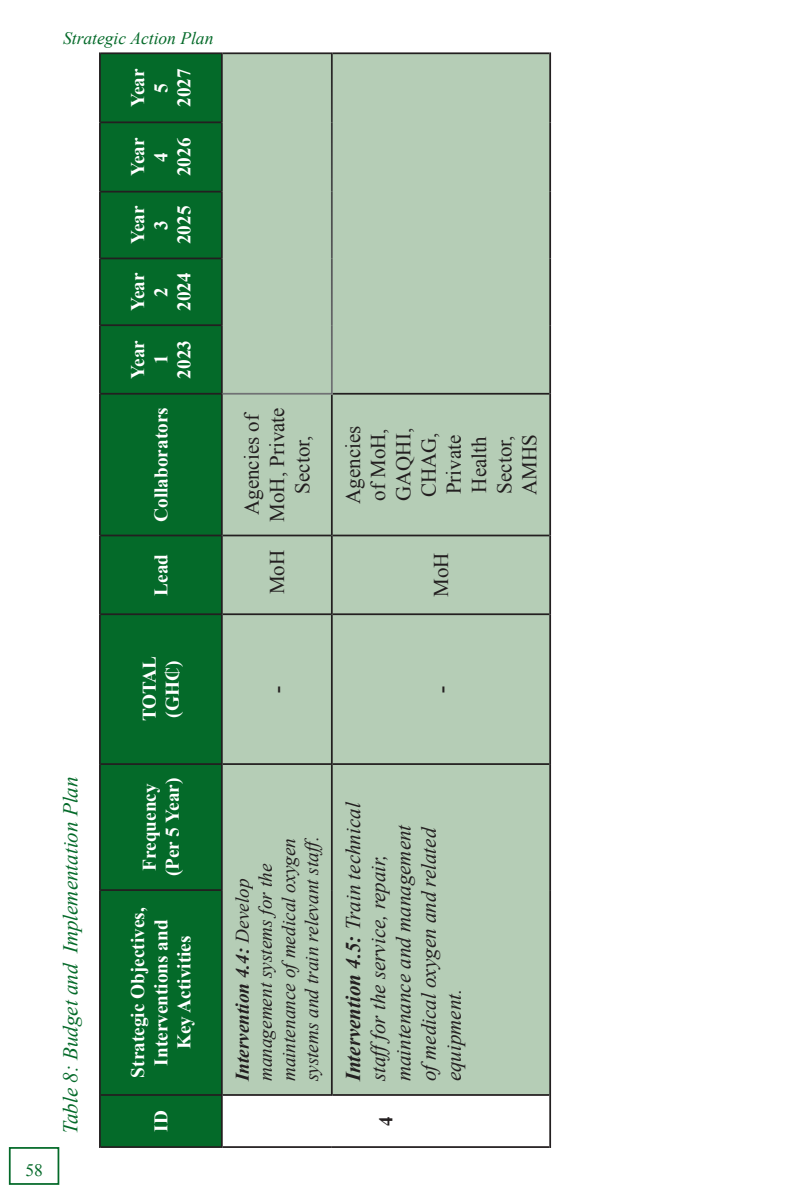
<style>
.page{position:relative;width:807px;height:1197px;background:#fff}
.page>*{position:absolute;margin:0;border:0;box-sizing:border-box;transform-origin:0 0}
.Body{font:italic 21px/25.2px "Times New Roman";color:#231f20}
.Body-2{font:21px/25.2px "Times New Roman";color:#231f20;text-align:center}
.Labels{font:italic 21px "Times New Roman";color:#046a29}
.Body-3{font:700 21px "Times New Roman";color:#231f20}
.Body-4{font:700 19.25px/23.1px "Times New Roman";color:#fff;text-align:center}
.Body-5{font:italic 19.25px/23.1px "Times New Roman";color:#231f20}
.Body-6{font:700 19.25px "Times New Roman";color:#231f20}
.t1{font:italic 17.5px "Times New Roman";color:#046a29}
.t2{font:17.5px "Times New Roman";color:#046a29}
.s1{font-weight:700}
</style>
<div class="page">
<div style="left:9px;top:1147px;width:50px;height:38px;border:2px solid #046a29"></div>
<div style="left:101px;top:54px;width:120px;height:1092px;background:#046a29"></div>
<div style="left:223px;top:54px;width:326px;height:1040px;background:#b5cdb6"></div>
<hr style="left:99px;top:1095px;width:2px;height:53px;background:#231f20">
<hr style="left:101px;top:1146px;width:120px;height:2px;background:#231f20">
<hr style="left:99px;top:890px;width:2px;height:205px;background:#231f20">
<hr style="left:101px;top:1094px;width:120px;height:2px;background:#231f20">
<hr style="left:99px;top:764px;width:2px;height:126px;background:#231f20">
<hr style="left:101px;top:889px;width:120px;height:2px;background:#231f20">
<hr style="left:99px;top:614px;width:2px;height:150px;background:#231f20">
<hr style="left:101px;top:763px;width:120px;height:2px;background:#231f20">
<hr style="left:99px;top:536px;width:2px;height:78px;background:#231f20">
<hr style="left:101px;top:613px;width:120px;height:2px;background:#231f20">
<hr style="left:99px;top:394px;width:2px;height:142px;background:#231f20">
<hr style="left:101px;top:535px;width:120px;height:1px;background:#231f20">
<hr style="left:99px;top:325px;width:2px;height:69px;background:#231f20">
<hr style="left:101px;top:393px;width:120px;height:2px;background:#231f20">
<hr style="left:99px;top:258px;width:2px;height:67px;background:#231f20">
<hr style="left:101px;top:324px;width:120px;height:2px;background:#231f20">
<hr style="left:99px;top:192px;width:2px;height:66px;background:#231f20">
<hr style="left:101px;top:258px;width:120px;height:1px;background:#231f20">
<hr style="left:99px;top:122px;width:2px;height:70px;background:#231f20">
<hr style="left:101px;top:191px;width:120px;height:2px;background:#231f20">
<hr style="left:99px;top:52px;width:2px;height:70px;background:#231f20">
<hr style="left:101px;top:121px;width:120px;height:2px;background:#231f20">
<hr style="left:101px;top:52px;width:120px;height:2px;background:#231f20">
<hr style="left:221px;top:1095px;width:2px;height:53px;background:#231f20">
<hr style="left:223px;top:1146px;width:109px;height:2px;background:#231f20">
<hr style="left:221px;top:890px;width:2px;height:205px;background:#231f20">
<hr style="left:223px;top:1094px;width:108px;height:2px;background:#231f20">
<hr style="left:221px;top:764px;width:2px;height:126px;background:#231f20">
<hr style="left:221px;top:614px;width:2px;height:150px;background:#231f20">
<hr style="left:223px;top:763px;width:108px;height:2px;background:#231f20">
<hr style="left:221px;top:536px;width:2px;height:78px;background:#231f20">
<hr style="left:223px;top:613px;width:108px;height:2px;background:#231f20">
<hr style="left:221px;top:394px;width:2px;height:142px;background:#231f20">
<hr style="left:223px;top:535px;width:108px;height:1px;background:#231f20">
<hr style="left:221px;top:325px;width:2px;height:69px;background:#231f20">
<hr style="left:221px;top:258px;width:2px;height:67px;background:#231f20">
<hr style="left:221px;top:192px;width:2px;height:66px;background:#231f20">
<hr style="left:221px;top:122px;width:2px;height:70px;background:#231f20">
<hr style="left:221px;top:52px;width:2px;height:70px;background:#231f20">
<hr style="left:332px;top:1146px;width:217px;height:2px;background:#231f20">
<hr style="left:331px;top:890px;width:1px;height:206px;background:#231f20">
<hr style="left:332px;top:1094px;width:217px;height:2px;background:#231f20">
<hr style="left:331px;top:764px;width:1px;height:126px;background:#231f20">
<hr style="left:331px;top:614px;width:1px;height:150px;background:#231f20">
<hr style="left:332px;top:763px;width:217px;height:2px;background:#231f20">
<hr style="left:331px;top:536px;width:1px;height:78px;background:#231f20">
<hr style="left:332px;top:613px;width:217px;height:2px;background:#231f20">
<hr style="left:331px;top:395px;width:1px;height:141px;background:#231f20">
<hr style="left:332px;top:535px;width:217px;height:1px;background:#231f20">
<hr style="left:332px;top:393px;width:217px;height:2px;background:#231f20">
<hr style="left:332px;top:52px;width:217px;height:2px;background:#231f20">
<hr style="left:549px;top:1095px;width:2px;height:53px;background:#231f20">
<hr style="left:549px;top:890px;width:2px;height:205px;background:#231f20">
<hr style="left:549px;top:764px;width:2px;height:126px;background:#231f20">
<hr style="left:549px;top:614px;width:2px;height:150px;background:#231f20">
<hr style="left:549px;top:536px;width:2px;height:78px;background:#231f20">
<hr style="left:549px;top:394px;width:2px;height:142px;background:#231f20">
<hr style="left:549px;top:325px;width:2px;height:69px;background:#231f20">
<hr style="left:549px;top:258px;width:2px;height:67px;background:#231f20">
<hr style="left:549px;top:192px;width:2px;height:66px;background:#231f20">
<hr style="left:549px;top:122px;width:2px;height:70px;background:#231f20">
<hr style="left:549px;top:52px;width:2px;height:70px;background:#231f20">
<hr style="left:223px;top:393px;width:108px;height:2px;background:#fff">
<hr style="left:331px;top:325px;width:1px;height:70px;background:#fff">
<hr style="left:331px;top:258px;width:1px;height:67px;background:#fff">
<hr style="left:331px;top:192px;width:1px;height:66px;background:#fff">
<hr style="left:331px;top:122px;width:1px;height:70px;background:#fff">
<hr style="left:331px;top:52px;width:1px;height:70px;background:#fff">
<p class="t1" style="left:63px;top:26px;width:152px">Strategic Action Plan</p>
<p class="Body-4" style="left:126px;top:107px;width:40px;rotate:-90deg">Year<br>5<br>2027</p>
<p class="Body-4" style="left:126px;top:176px;width:40px;rotate:-90deg">Year<br>4<br>2026</p>
<p class="Body-4" style="left:126px;top:244px;width:40px;rotate:-90deg">Year<br>3<br>2025</p>
<p class="Body-4" style="left:126px;top:311px;width:40px;rotate:-90deg">Year<br>2<br>2024</p>
<p class="Body-4" style="left:126px;top:379px;width:40px;rotate:-90deg">Year<br>1<br>2023</p>
<p class="Body-4" style="left:149px;top:522px;width:116px;rotate:-90deg">Collaborators</p>
<p class="Body-4" style="left:149px;top:596px;width:43px;rotate:-90deg">Lead</p>
<p class="Body-2" style="left:239px;top:522px;width:116px;rotate:-90deg">Agencies of<br>MoH, Private<br>Sector,</p>
<p class="Body-2" style="left:264px;top:594px;width:46px;rotate:-90deg">MoH</p>
<p class="Body-2" style="left:340px;top:504px;width:80px;rotate:-90deg">Agencies of MoH,<br>GAQHI,<br>CHAG,<br>Private<br>Health<br>Sector,<br>AMHS</p>
<p class="Body-2" style="left:428px;top:597px;width:46px;rotate:-90deg">MoH</p>
<p class="t2" style="left:25px;top:1158px;width:19px">58</p>
<p class="Labels" style="left:56px;top:1134px;width:359px;rotate:-90deg">Table 8: Budget and Implementation Plan</p>
<p class="Body-4" style="left:137px;top:721px;width:67px;rotate:-90deg">TOTAL</p>
<p class="Body-4" style="left:160px;top:718px;width:58px;rotate:-90deg">(GH₵)</p>
<p class="Body-4" style="left:137px;top:871px;width:89px;rotate:-90deg">Frequency</p>
<p class="Body-4" style="left:160px;top:876px;width:100px;rotate:-90deg">(Per 5 Year)</p>
<p class="Body-4" style="left:126px;top:1078px;width:171px;rotate:-90deg">Strategic Objectives,<br>Interventions and<br>Key Activities</p>
<p class="Body-4" style="left:149px;top:1132px;width:23px;rotate:-90deg">ID</p>
<p class="Body-3" style="left:262px;top:693px;width:8px;rotate:-90deg">-</p>
<p class="Body-3" style="left:426px;top:693px;width:8px;rotate:-90deg">-</p>
<p class="Body-5" style="left:230px;top:1081px;width:248px;rotate:-90deg"><span class="s1">Intervention 4.4:</span> Develop management systems for the maintenance ofmedical oxygen systems and train relevant staff.</p>
<p class="Body" style="left:340px;top:1081px;width:281px;rotate:-90deg"><span class="s1">Intervention 4.5:</span> Train technical stafffor the service, repair, maintenance and management ofmedical oxygen and related equipment.</p>
<p class="Body-6" style="left:373px;top:1126px;width:11px;rotate:-90deg">4</p>
</div>
